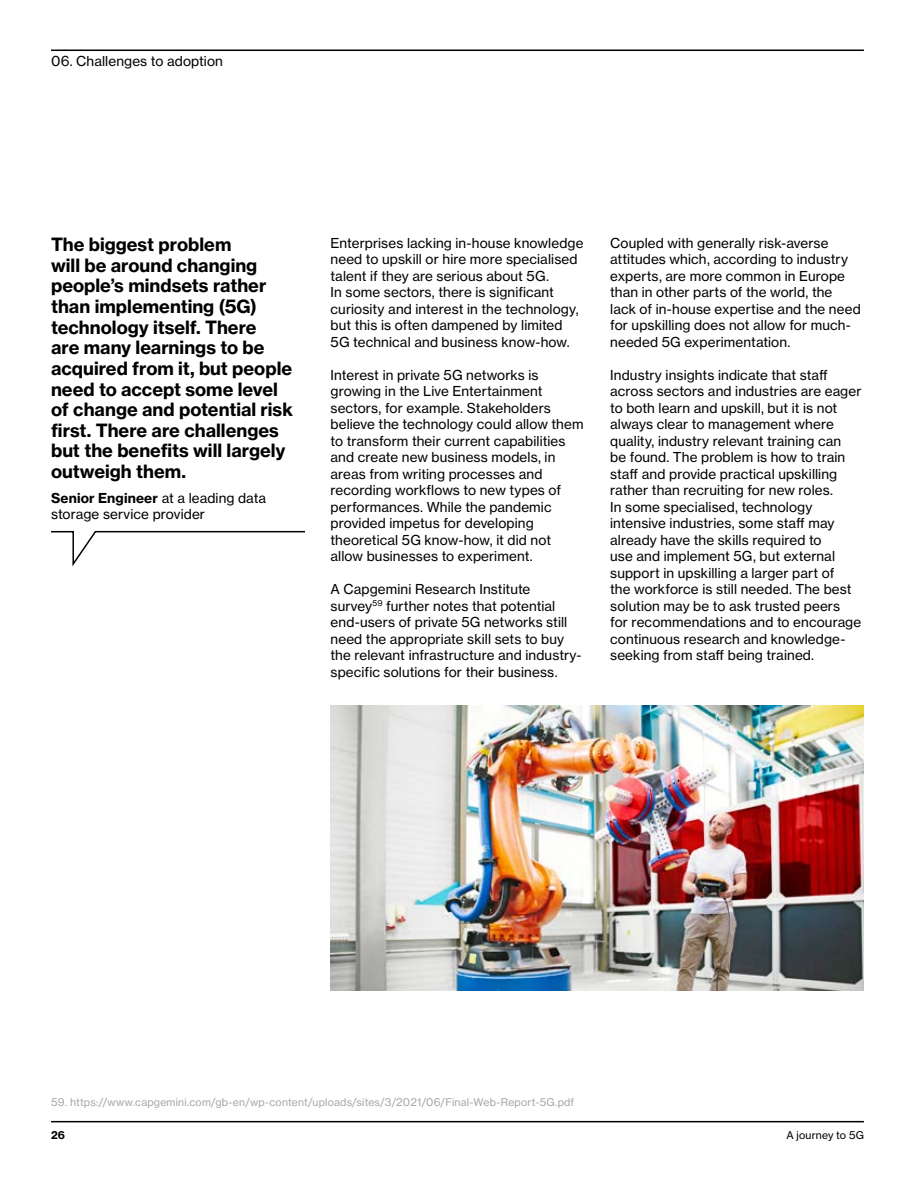
<style>
.page{position:relative;width:915px;height:1191px;background:#fff}
.page>*{position:absolute;margin:0;border:0;box-sizing:border-box;transform-origin:0 0}
.t1{font:700 18px/20.7px "Verizon NHGTX";color:#000}
.t2{font:13.5px/16.5px "Verizon NHGTX";letter-spacing:.01em;color:#000}
.t3{font:10.5px "Verizon NHGTX";letter-spacing:.02em;color:#a8a8a7}
.t4{font:10.5px "Verizon NHGTX";letter-spacing:.015em;color:#000}
.t5{font:700 10.5px "Verizon NHGTX";color:#000}
.s1{font-weight:700}
</style>
<div class="page">
<svg style="left:51px;top:530px;width:254px;height:37px"></svg>
<img style="left:330px;top:705px;width:533px;height:285px">
<hr style="left:51px;top:1121px;width:812px;height:1px;background:#000">
<hr style="left:51px;top:50px;width:812px;height:1px;background:#000">
<p class="t2" style="left:51px;top:53px;width:173px">06. Challenges to adoption</p>
<p class="t1" style="left:51px;top:234px;width:243px">The biggest problem<br>will be around changing people’s mindsets rather than implementing (5G) technology itself. There<br>are many learnings to be acquired from it, but people need to accept some level of change and potential risk first. There are challenges but the benefits will largely outweigh them.</p>
<p class="t2" style="left:51px;top:489px;width:216px"><span class="s1">Senior Engineer</span> at a leading data storage service provider</p>
<p class="t2" style="left:330px;top:234px;width:254px">Enterprises lacking in-house knowledge need to upskill or hire more specialised talent if they are serious about 5G.<br>In some sectors, there is significant curiosity and interest in the technology, but this is often dampened by limited 5G technical and business know-how.</p>
<p class="t2" style="left:330px;top:366px;width:254px">Interest in private 5G networks is growing in the Live Entertainment sectors, for example. Stakeholders believe the technology could allow them to transform their current capabilities and create new business models, in areas from writing processes and recording workflows to new types of performances. While the pandemic provided impetus for developing theoretical 5G know-how, it did not allow businesses to experiment.</p>
<p class="t2" style="left:330px;top:581px;width:252px">A Capgemini Research Institute survey<sup>59</sup> further notes that potential end-users of private 5G networks still need the appropriate skill sets to buy the relevant infrastructure and industry&shy;specific solutions for their business.</p>
<p class="t2" style="left:610px;top:234px;width:252px">Coupled with generally risk-averse attitudes which, according to industry experts, are more common in Europe than in other parts of the world, the lack of in-house expertise and the need for upskilling does not allow for much&shy;needed 5G experimentation.</p>
<p class="t2" style="left:610px;top:366px;width:253px">Industry insights indicate that staff across sectors and industries are eager to both learn and upskill, but it is not always clear to management where quality, industry relevant training can<br>be found. The problem is how to train staff and provide practical upskilling rather than recruiting for new roles.<br>In some specialised, technology intensive industries, some staff may already have the skills required to<br>use and implement 5G, but external support in upskilling a larger part of<br>the workforce is still needed. The best solution may be to ask trusted peers<br>for recommendations and to encourage continuous research and knowledge&shy;seeking from staff being trained.</p>
<p class="t3" style="left:51px;top:1095px;width:524px">59. https://www.capgemini.com/gb-en/wp-content/uploads/sites/3/2021/06/Final-Web-Report-5G.pdf</p>
<p class="t5" style="left:51px;top:1128px;width:16px">26</p>
<p class="t4" style="left:786px;top:1128px;width:79px">A journey to 5G</p>
</div>
